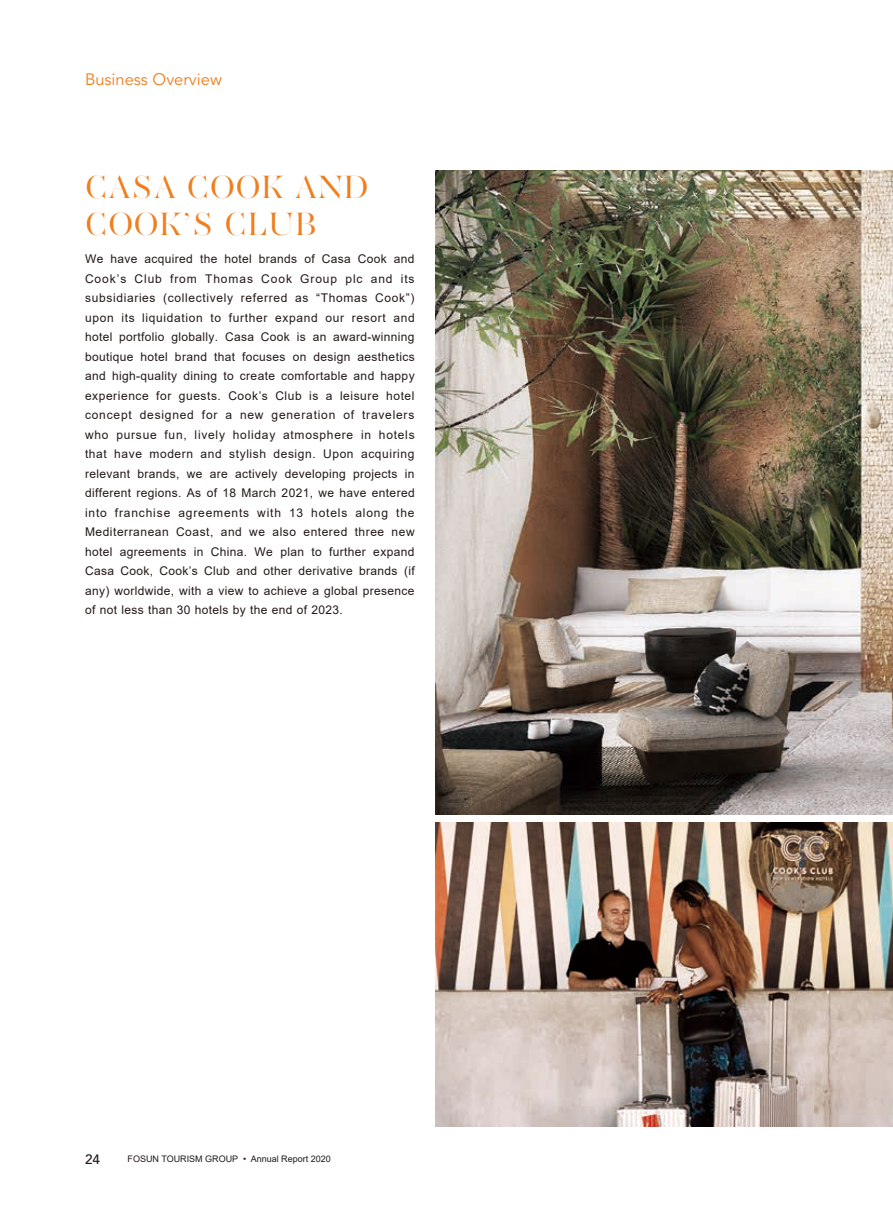
<style>
.page{position:relative;width:893px;height:1212px;background:#fff}
.page>*{position:absolute;margin:0;border:0;box-sizing:border-box;transform-origin:0 0}
.t1{font:300 33px/37.5px "AW Conqueror Didot";letter-spacing:.025em;color:#ef7f1e}
.t2{font:16.5px "Avenir LT Std";color:#ef7f1e}
.t3{font:500 13.5px "Avenir LT Std";color:#231916}
.t4{font:12px/19.5px "Arial";letter-spacing:.03em;color:#231916;text-align:justify}
.t5{font:9px "Arial";color:#231916}
</style>
<div class="page">
<img style="left:436px;top:170px;width:457px;height:644px">
<img style="left:436px;top:823px;width:457px;height:304px">
<h2 class="t2" style="left:85px;top:69px;width:138px">Business Overview</h2>
<h1 class="t1" style="left:85px;top:168px;width:285px">CASA COOK AND<br>COOK’S CLUB</h1>
<p class="t4" style="left:85px;top:249px;width:331px">We have acquired the hotel brands of Casa Cook and Cook’s Club from Thomas Cook Group plc and its subsidiaries (collectively referred as “Thomas Cook”) upon its liquidation to further expand our resort and hotel portfolio globally. Casa Cook is an award-winning boutique hotel brand that focuses on design aesthetics and high-quality dining to create comfortable and happy experience for guests. Cook’s Club is a leisure hotel concept designed for a new generation of travelers who pursue fun, lively holiday atmosphere in hotels that have modern and stylish design. Upon acquiring relevant brands, we are actively developing projects in different regions. As of 18 March 2021, we have entered into franchise agreements with 13 hotels along the Mediterranean Coast, and we also entered three new hotel agreements in China. We plan to further expand Casa Cook, Cook’s Club and other derivative brands (if any) worldwide, with a view to achieve a global presence of not less than 30 hotels by the end of 2023.</p>
<p class="t3" style="left:85px;top:1151px;width:17px">24</p>
<p class="t5" style="left:128px;top:1152px;width:205px">FOSUN TOURISM GROUP • Annual Report 2020</p>
</div>
